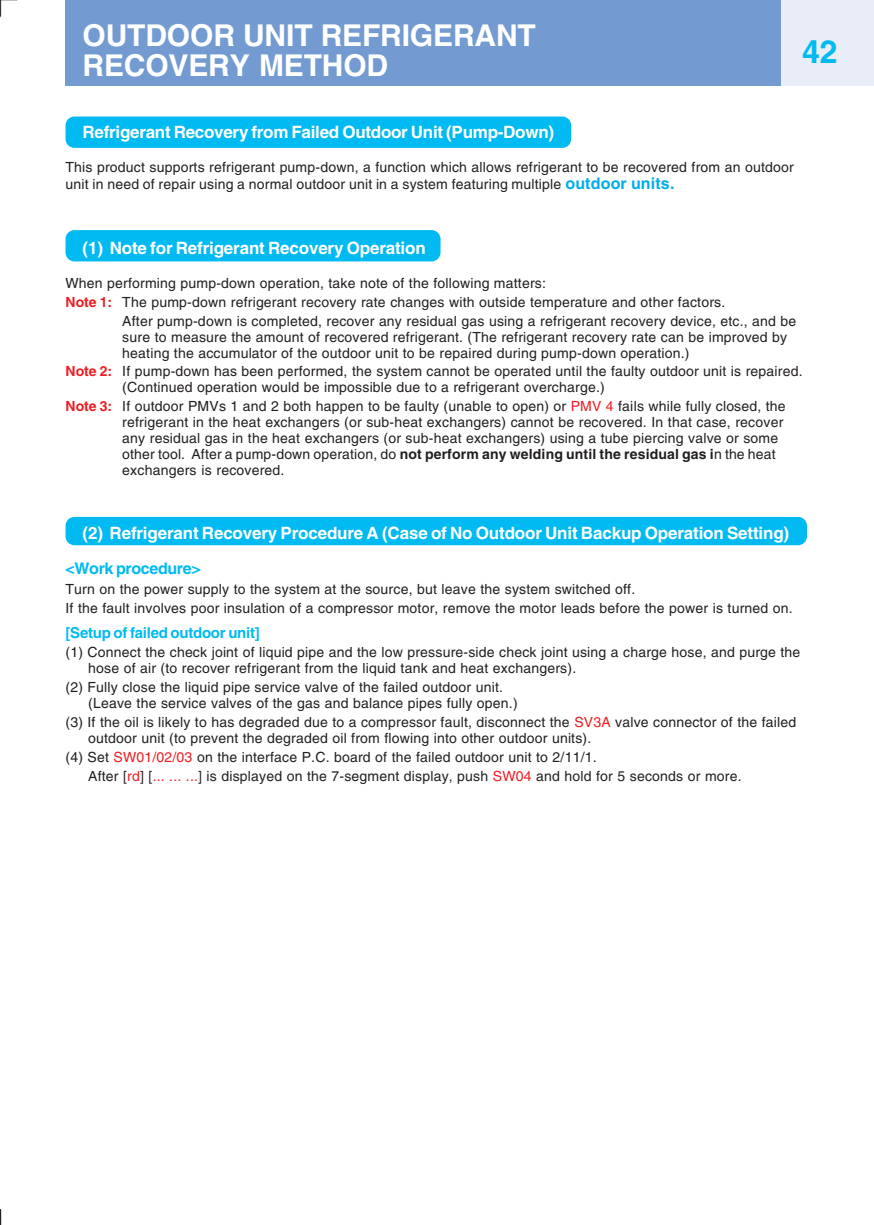
<style>
.page{position:relative;width:874px;height:1225px;background:#fff}
.page>*{position:absolute;margin:0;border:0;box-sizing:border-box;transform-origin:0 0}
.t1{font:700 32px "Helvetica";color:#00baf1}
.t2{font:700 30px/30px "Helvetica";letter-spacing:-.005em;color:#fff}
.t3{font:700 17px "Helvetica";letter-spacing:-.01em;color:#fff}
.t4{font:700 16px "Helvetica";letter-spacing:-.02em;color:#00baf1}
.t5{font:700 15px "Helvetica";letter-spacing:-.02em;color:#00baf1}
.t6{font:14px/16px "Helvetica";letter-spacing:.015em;color:#231f20}
.s1{font-weight:700;font-size:16px;color:#00aee7}
.s2{font-weight:700;color:#ee1d23}
.s3{color:#ee1d23}
.s4{font-weight:700}
</style>
<div class="page">
<div style="left:65px;top:0;width:716px;height:85px;background:#739bd1"></div>
<div style="left:781px;top:0;width:92px;height:85px;background:#e9edf7"></div>
<svg style="left:0;top:1209px;width:1px;height:16px"></svg>
<svg style="left:0;top:0;width:18px;height:17px"></svg>
<div style="left:65px;top:116px;width:506px;height:32px;background:#00baf1"></div>
<div style="left:65px;top:230px;width:375px;height:31px;background:#00baf1"></div>
<div style="left:65px;top:517px;width:741px;height:28px;background:#00baf1"></div>
<h2 class="t2" style="left:82px;top:23px;width:454px">OUTDOOR UNIT REFRIGERANT<br>RECOVERY METHOD</h2>
<h1 class="t1" style="left:801px;top:40px;width:37px">42</h1>
<p class="t3" style="left:82px;top:126px;width:473px">Refrigerant Recovery from Failed Outdoor Unit (Pump-Down)</p>
<p class="t6" style="left:65px;top:160px;width:729px;line-height:17.2px">This product supports refrigerant pump-down, a function which allows refrigerant to be recovered from an outdoor unit in need of repair using a normal outdoor unit in a system featuring multiple <span class="s1">outdoor units.</span></p>
<p class="t3" style="left:82px;top:242px;width:344px">(1) Note for Refrigerant Recovery Operation</p>
<p class="t6" style="left:65px;top:276px;width:482px">When performing pump-down operation, take note of the following matters:</p>
<p class="t6" style="left:65px;top:295px;width:661px"><span class="s2">Note 1:</span> The pump-down refrigerant recovery rate changes with outside temperature and other factors.</p>
<p class="t6" style="left:122px;top:314px;width:675px">After pump-down is completed, recover any residual gas using a refrigerant recovery device, etc., and be</p>
<p class="t6" style="left:122px;top:330px;width:666px">sure to measure the amount of recovered refrigerant. (The refrigerant recovery rate can be improved by heating the accumulator of the outdoor unit to be repaired during pump-down operation.)</p>
<p class="t6" style="left:122px;top:365px;width:681px;text-indent:-57px"><span class="s2">Note 2:</span> If pump-down has been performed, the system cannot be operated until the faulty outdoor unit is repaired. (Continued operation would be impossible due to a refrigerant overcharge.)</p>
<p class="t6" style="left:122px;top:399px;width:664px;text-indent:-57px"><span class="s2">Note 3:</span> If outdoor PMVs 1 and 2 both happen to be faulty (unable to open) or <span class="s3">PMV 4</span> fails while fully closed, the refrigerant in the heat exchangers (or sub-heat exchangers) cannot be recovered. In that case, recover any residual gas in the heat exchangers (or sub-heat exchangers) using a tube piercing valve or some other tool. After a pump-down operation, do <span class="s4">not perform any welding until the residual gas i</span>n the heat exchangers is recovered.</p>
<p class="t3" style="left:82px;top:527px;width:707px">(2) Refrigerant Recovery Procedure A (Case of No Outdoor Unit Backup Operation Setting)</p>
<p class="t4" style="left:65px;top:563px;width:137px">&lt;Work procedure&gt;</p>
<p class="t6" style="left:65px;top:581px;width:728px;line-height:18.8px">Turn on the power supply to the system at the source, but leave the system switched off.<br>If the fault involves poor insulation of a compressor motor, remove the motor leads before the power is turned on.</p>
<p class="t5" style="left:65px;top:627px;width:196px">[Setup of failed outdoor unit]</p>
<p class="t6" style="left:88px;top:645px;width:713px;text-indent:-23px">(1) Connect the check joint of liquid pipe and the low pressure-side check joint using a charge hose, and purge the hose of air (to recover refrigerant from the liquid tank and heat exchangers).</p>
<p class="t6" style="left:88px;top:680px;width:431px;text-indent:-23px">(2) Fully close the liquid pipe service valve of the failed outdoor unit. (Leave the service valves of the gas and balance pipes fully open.)</p>
<p class="t6" style="left:88px;top:715px;width:709px;text-indent:-23px">(3) If the oil is likely to has degraded due to a compressor fault, disconnect the <span class="s3">SV3A</span> valve connector of the failed outdoor unit (to prevent the degraded oil from flowing into other outdoor units).</p>
<p class="t6" style="left:88px;top:748px;width:654px;line-height:19px;text-indent:-23px">(4) Set <span class="s3">SW01/02/03</span> on the interface P.C. board of the failed outdoor unit to 2/11/1.<br>After [<span class="s3">rd</span>] [<span class="s3">... ... ...</span>] is displayed on the 7-segment display, push <span class="s3">SW04</span> and hold for 5 seconds or more.</p>
</div>
